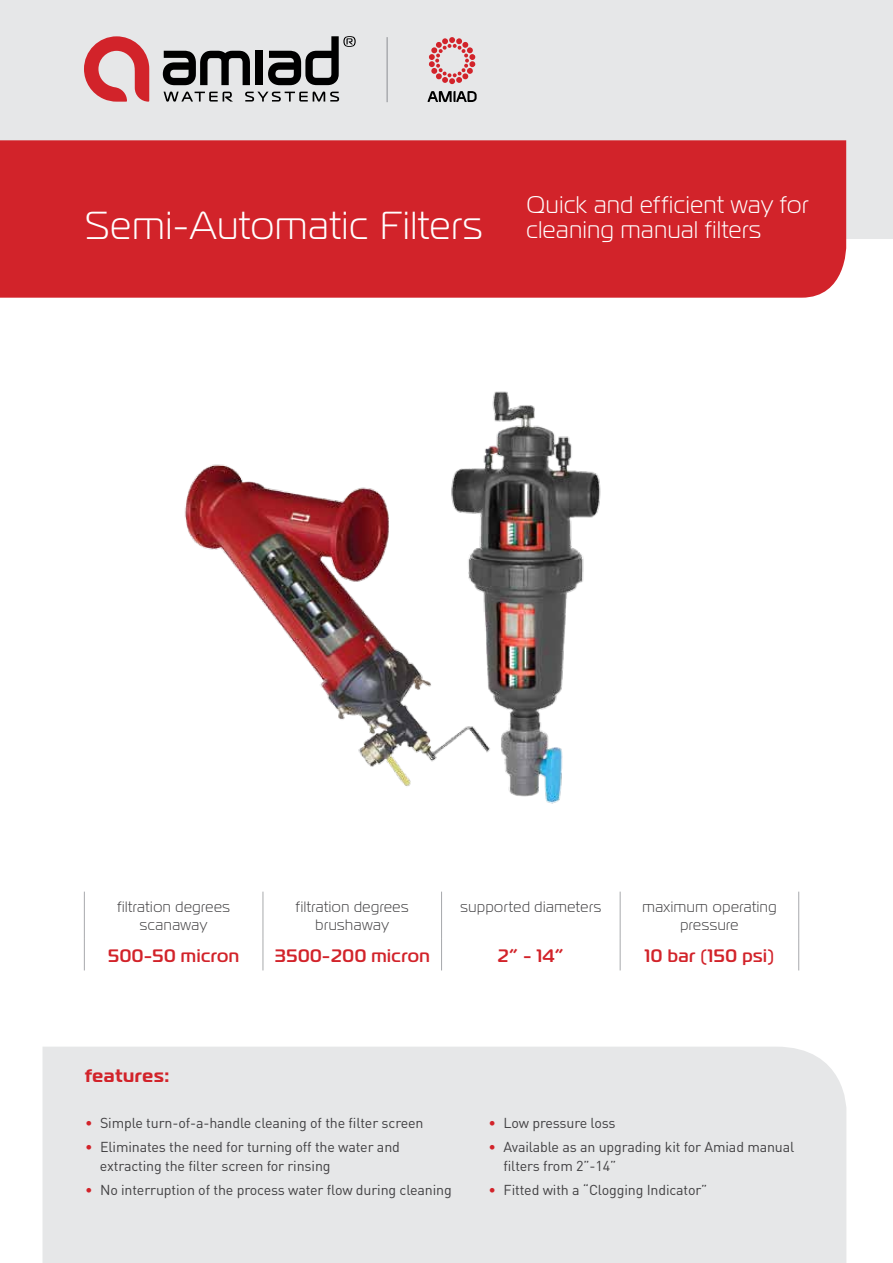
<style>
.page{position:relative;width:893px;height:1263px;background:#fff}
.page>*{position:absolute;margin:0;border:0;box-sizing:border-box;transform-origin:0 0}
.t1{font:300 39px "Magistral C";letter-spacing:.03em;color:#fff}
.t2{font:300 24px/25.5px "Magistral C";letter-spacing:.03em;color:#fff}
.t3{font:500 18px "Magistral C";letter-spacing:.03em;color:#d2232a}
.t4{font:700 18px "Magistral C";letter-spacing:.04em;color:#d2232a}
.t5{font:300 15px/18px "Magistral C";letter-spacing:.04em;color:#414042;text-align:center}
.t6{font:14.25px/19.5px "DIN";letter-spacing:-.01em;color:#414042}
.s1{color:#d2232a}
</style>
<div class="page">
<div style="left:43px;top:1047px;width:803px;height:216px;background:#e6e7e8"></div>
<img style="left:184px;top:391px;width:417px;height:413px">
<div style="left:0;top:0;width:893px;height:239px;background:#e6e7e8"></div>
<div style="left:0;top:140px;width:846px;height:158px;background:#d2232a"></div>
<hr style="left:386px;top:37px;width:2px;height:65px;background:#a7a9ac">
<svg style="left:84px;top:36px;width:65px;height:66px"></svg>
<svg style="left:163px;top:51px;width:87px;height:34px"></svg>
<div style="left:256px;top:51px;width:7px;height:34px;background:#000"></div>
<svg style="left:268px;top:36px;width:88px;height:49px"></svg>
<svg style="left:164px;top:92px;width:69px;height:10px"></svg>
<svg style="left:245px;top:92px;width:94px;height:10px"></svg>
<svg style="left:428px;top:91px;width:49px;height:11px"></svg>
<svg style="left:429px;top:37px;width:46px;height:47px"></svg>
<hr style="left:84px;top:892px;width:1px;height:47px;background:#a7a9ac">
<hr style="left:263px;top:892px;width:1px;height:47px;background:#a7a9ac">
<hr style="left:441px;top:892px;width:1px;height:47px;background:#a7a9ac">
<hr style="left:620px;top:892px;width:1px;height:47px;background:#a7a9ac">
<hr style="left:798px;top:892px;width:1px;height:47px;background:#a7a9ac">
<hr style="left:84px;top:939px;width:1px;height:31px;background:#a7a9ac">
<hr style="left:263px;top:939px;width:1px;height:31px;background:#a7a9ac">
<hr style="left:441px;top:939px;width:1px;height:31px;background:#a7a9ac">
<hr style="left:620px;top:939px;width:1px;height:31px;background:#a7a9ac">
<hr style="left:798px;top:939px;width:1px;height:31px;background:#a7a9ac">
<h1 class="t1" style="left:85px;top:204px;width:399px">Semi-Automatic Filters</h1>
<h2 class="t2" style="left:526px;top:192px;width:284px">Quick and efficient way for cleaning manual filters</h2>
<p class="t5" style="left:117px;top:898px;width:114px">filtration degrees scanaway</p>
<p class="t5" style="left:296px;top:898px;width:114px">filtration degrees brushaway</p>
<p class="t5" style="left:461px;top:898px;width:142px">supported diameters</p>
<p class="t5" style="left:642px;top:898px;width:136px">maximum operating pressure</p>
<p class="t3" style="left:108px;top:945px;width:133px">500-50 micron</p>
<p class="t3" style="left:275px;top:945px;width:157px">3500-200 micron</p>
<p class="t3" style="left:497px;top:945px;width:68px">2” - 14”</p>
<p class="t3" style="left:645px;top:945px;width:131px">10 bar (150 psi)</p>
<p class="t4" style="left:85px;top:1064px;width:86px">features:</p>
<p class="t6" style="left:85px;top:1113px;width:340px"><span class="s1">•</span> Simple turn-of-a-handle cleaning of the filter screen</p>
<p class="t6" style="left:100px;top:1136px;width:302px;text-indent:-15px"><span class="s1">•</span> Eliminates the need for turning off the water and extracting the filter screen for rinsing</p>
<p class="t6" style="left:85px;top:1180px;width:368px"><span class="s1">•</span> No interruption of the process water flow during cleaning</p>
<p class="t6" style="left:489px;top:1113px;width:129px"><span class="s1">•</span> Low pressure loss</p>
<p class="t6" style="left:503px;top:1136px;width:292px;text-indent:-15px"><span class="s1">•</span> Available as an upgrading kit for Amiad manual filters from 2”-14”</p>
<p class="t6" style="left:489px;top:1180px;width:220px"><span class="s1">•</span> Fitted with a “Clogging Indicator”</p>
</div>
